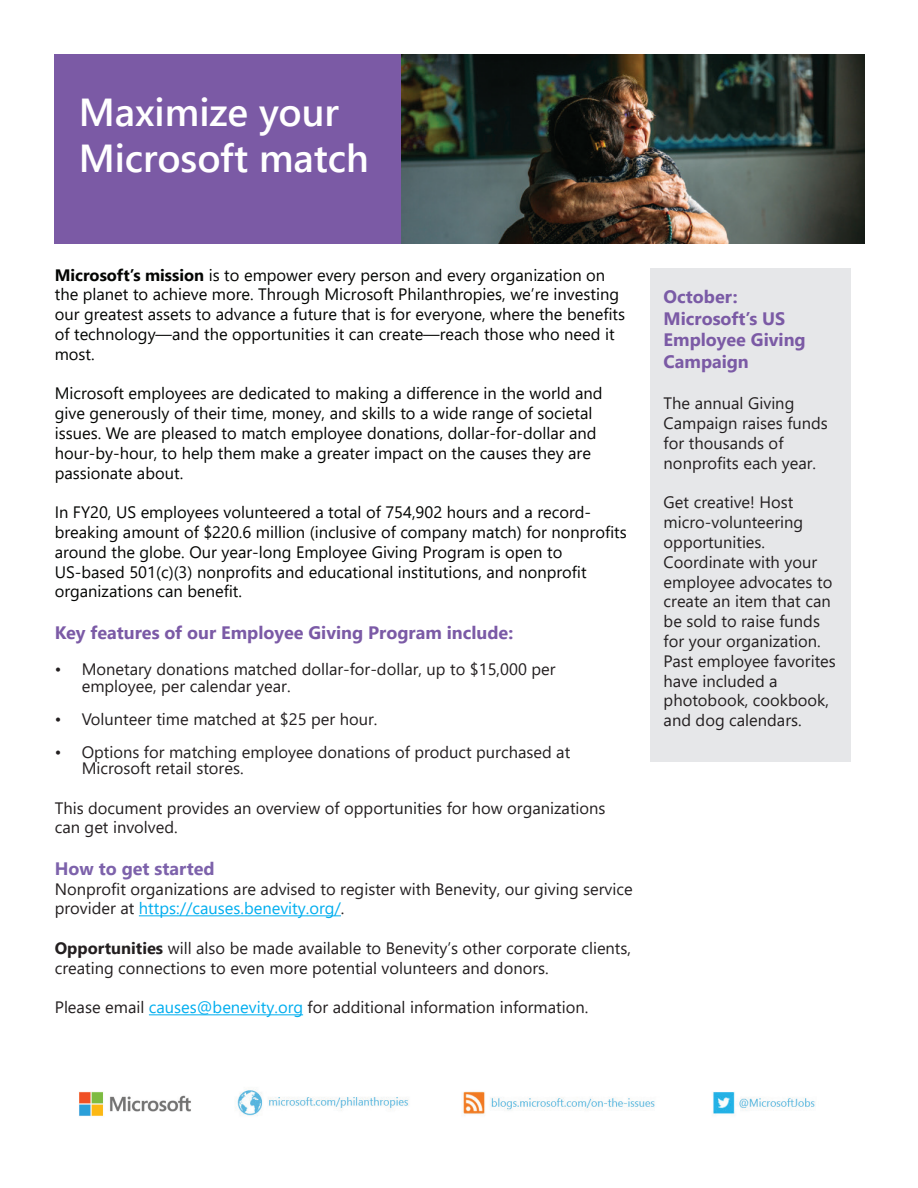
<style>
.page{position:relative;width:918px;height:1188px;background:#fff}
.page>*{position:absolute;margin:0;border:0;box-sizing:border-box;transform-origin:0 0}
.t1{font:600 39px/46.8px "Segoe UI";color:#fff}
.t2{font:700 18px "Segoe UI";color:#7b5aa6}
.t3{font:700 18px/21.6px "Segoe UI";color:#7b5aa5}
.t4{font:700 18px "Segoe UI";color:#7d62ab}
.t5{font:700 18px "Segoe UI";color:#7a5ba6}
.t6{font:16.5px/19.8px "Segoe UI";color:#231f20}
.t7{font:16.5px/19.8px "Segoe UI";color:#040503}
.s1{font-weight:700}
.s2{color:#00aeef}
</style>
<div class="page">
<img style="left:79px;top:1091px;width:112px;height:25px">
<img style="left:237px;top:1090px;width:578px;height:26px">
<div style="left:55px;top:55px;width:809px;height:189px;background:#7b5aa5"></div>
<hr style="left:139px;top:915px;width:202px;height:1px;background:#00aeef">
<hr style="left:149px;top:1014px;width:154px;height:1px;background:#00aeef">
<div style="left:650px;top:268px;width:201px;height:494px;background:#e6e7e9"></div>
<img style="left:401px;top:54px;width:463px;height:190px">
<h1 class="t1" style="left:79px;top:85px;width:292px">Maximize your<br>Microsoft match</h1>
<p class="t7" style="left:55px;top:263px;width:572px"><span class="s1">Microsoft’s mission</span> is to empower every person and every organization on the planet to achieve more. Through Microsoft Philanthropies, we’re investing our greatest assets to advance a future that is for everyone, where the benefits of technology—and the opportunities it can create—reach those who need it most.</p>
<p class="t7" style="left:55px;top:382px;width:549px">Microsoft employees are dedicated to making a difference in the world and give generously of their time, money, and skills to a wide range of societal issues. We are pleased to match employee donations, dollar-for-dollar and hour-by-hour, to help them make a greater impact on the causes they are passionate about.</p>
<p class="t7" style="left:55px;top:501px;width:574px">In FY20, US employees volunteered a total of 754,902 hours and a record&shy;breaking amount of $220.6 million (inclusive of company match) for nonprofits around the globe. Our year-long Employee Giving Program is open to US-based 501(c)(3) nonprofits and educational institutions, and nonprofit organizations can benefit.</p>
<p class="t2" style="left:55px;top:615px;width:460px">Key features of our Employee Giving Program include:</p>
<p class="t6" style="left:82px;top:659px;width:475px;line-height:16.5px;text-indent:-27px">• Monetary donations matched dollar-for-dollar, up to $15,000 per employee, per calendar year.</p>
<p class="t6" style="left:55px;top:707px;width:324px">• Volunteer time matched at $25 per hour.</p>
<p class="t6" style="left:82px;top:742px;width:490px;line-height:16.5px;text-indent:-27px">• Options for matching employee donations of product purchased at<br>Microsoft retail stores.</p>
<p class="t6" style="left:55px;top:796px;width:552px">This document provides an overview of opportunities for how organizations can get involved.</p>
<p class="t4" style="left:55px;top:851px;width:161px">How to get started</p>
<p class="t6" style="left:55px;top:877px;width:580px">Nonprofit organizations are advised to register with Benevity, our giving service provider at <span class="s2">https://causes.benevity.org/</span>.</p>
<p class="t6" style="left:55px;top:937px;width:578px"><span class="s1">Opportunities</span> will also be made available to Benevity’s other corporate clients, creating connections to even more potential volunteers and donors.</p>
<p class="t6" style="left:55px;top:996px;width:535px">Please email <span class="s2">causes@benevity.org</span> for additional information information.</p>
<p class="t5" style="left:664px;top:280px;width:75px">October:</p>
<p class="t3" style="left:664px;top:306px;width:144px">Microsoft’s US<br>Employee Giving<br>Campaign</p>
<p class="t6" style="left:664px;top:392px;width:166px">The annual Giving<br>Campaign raises funds for thousands of nonprofits each year.</p>
<p class="t6" style="left:664px;top:491px;width:174px">Get creative! Host micro-volunteering opportunities.<br>Coordinate with your employee advocates to create an item that can be sold to raise funds for your organization.<br>Past employee favorites have included a photobook, cookbook, and dog calendars.</p>
</div>
